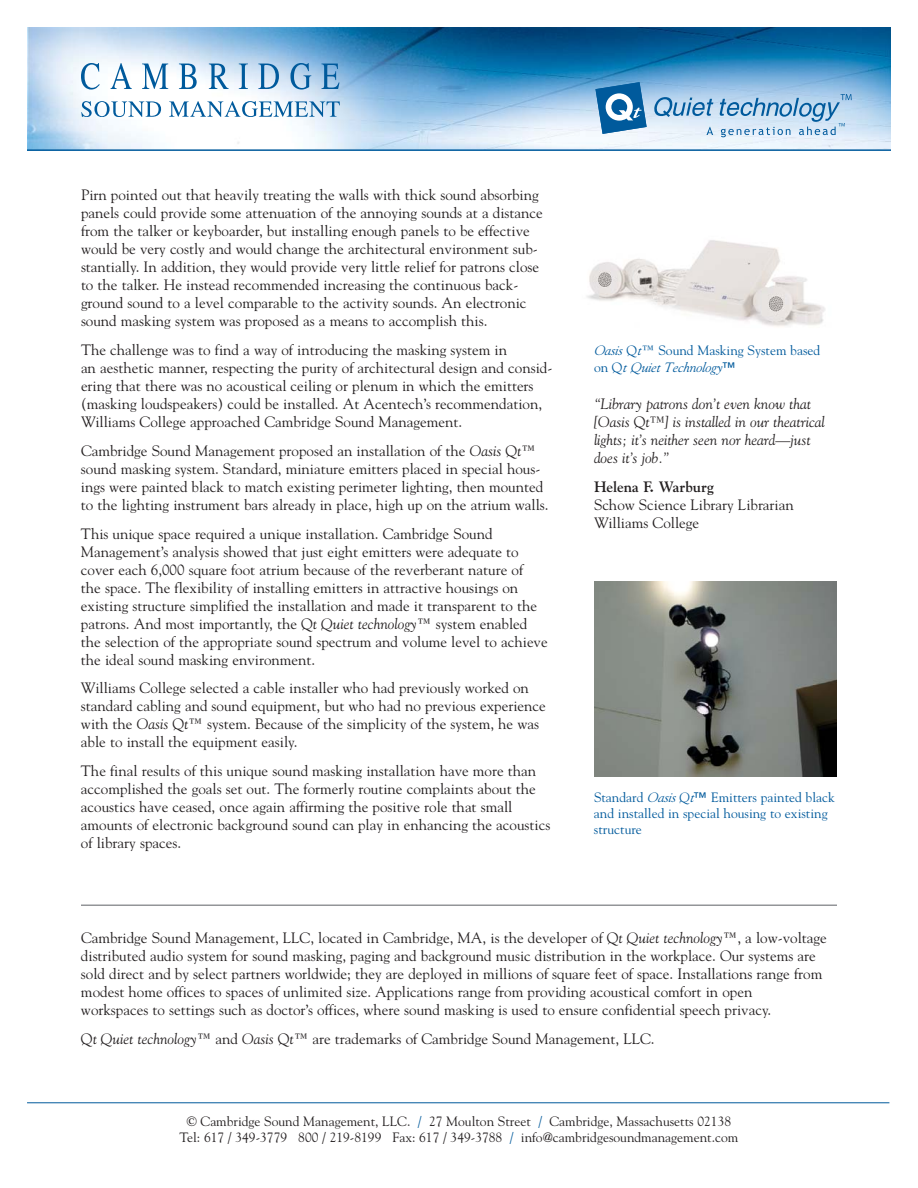
<style>
.page{position:relative;width:918px;height:1188px;background:#fff}
.page>*{position:absolute;margin:0;border:0;box-sizing:border-box;transform-origin:0 0}
.t1{font:15px/18px "Goudy";color:#231f20}
.t2{font:italic 15px/18px "Goudy";color:#231f20}
.t3{font:700 15px "Goudy";color:#231f20}
.t4{font:13.5px/16.2px "Goudy";color:#231f20;text-align:center}
.t5{font:13.5px/16.2px "Goudy";color:#005a9c}
.s1{font-style:italic}
.s2{font-family:"Helvetica"}
.s3{font-style:normal}
.s4{color:#005a9c}
</style>
<div class="page">
<img style="left:27px;top:27px;width:864px;height:122px">
<hr style="left:27px;top:1102px;width:862px;height:1px;background:#005a9c">
<hr style="left:27px;top:149px;width:864px;height:2px;background:#005a9c">
<img style="left:594px;top:582px;width:243px;height:194px">
<img style="left:587px;top:240px;width:238px;height:87px">
<hr style="left:81px;top:904px;width:756px;height:2px;background:#939598">
<svg style="left:81px;top:63px;width:19px;height:27px"></svg>
<svg style="left:111px;top:63px;width:21px;height:26px"></svg>
<svg style="left:142px;top:64px;width:26px;height:25px"></svg>
<svg style="left:179px;top:64px;width:18px;height:25px"></svg>
<svg style="left:209px;top:64px;width:20px;height:25px"></svg>
<svg style="left:239px;top:64px;width:9px;height:25px"></svg>
<svg style="left:258px;top:64px;width:21px;height:25px"></svg>
<svg style="left:290px;top:63px;width:21px;height:27px"></svg>
<svg style="left:321px;top:64px;width:18px;height:25px"></svg>
<svg style="left:81px;top:101px;width:80px;height:16px"></svg>
<svg style="left:169px;top:101px;width:171px;height:16px"></svg>
<svg style="left:596px;top:82px;width:51px;height:52px"></svg>
<svg style="left:654px;top:97px;width:59px;height:20px"></svg>
<svg style="left:706px;top:127px;width:7px;height:8px"></svg>
<svg style="left:719px;top:94px;width:132px;height:43px;background:#aacae4"></svg>
<p class="t1" style="left:81px;top:187px;width:463px">Pirn pointed out that heavily treating the walls with thick sound absorbing panels could provide some attenuation of the annoying sounds at a distance from the talker or keyboarder, but installing enough panels to be effective would be very costly and would change the architectural environment sub&shy;stantially. In addition, they would provide very little relief for patrons close to the talker. He instead recommended increasing the continuous back&shy;ground sound to a level comparable to the activity sounds. An electronic sound masking system was proposed as a means to accomplish this.</p>
<p class="t1" style="left:81px;top:342px;width:473px">The challenge was to find a way of introducing the masking system in<br>an aesthetic manner, respecting the purity of architectural design and consid&shy;ering that there was no acoustical ceiling or plenum in which the emitters (masking loudspeakers) could be installed. At Acentech’s recommendation, Williams College approached Cambridge Sound Management.</p>
<p class="t1" style="left:81px;top:443px;width:469px">Cambridge Sound Management proposed an installation of the <span class="s1">Oasis</span> Q<span class="s1">t</span>™ sound masking system. Standard, miniature emitters placed in special hous&shy;ings were painted black to match existing perimeter lighting, then mounted to the lighting instrument bars already in place, high up on the atrium walls.</p>
<p class="t1" style="left:81px;top:526px;width:468px">This unique space required a unique installation. Cambridge Sound Management’s analysis showed that just eight emitters were adequate to cover each 6,000 square foot atrium because of the reverberant nature of<br>the space. The flexibility of installing emitters in attractive housings on existing structure simplified the installation and made it transparent to the patrons. And most importantly, the Q<span class="s1">t Quiet technology</span>™ system enabled the selection of the appropriate sound spectrum and volume level to achieve the ideal sound masking environment.</p>
<p class="t1" style="left:81px;top:680px;width:466px">Williams College selected a cable installer who had previously worked on standard cabling and sound equipment, but who had no previous experience with the <span class="s1">Oasis</span> Q<span class="s1">t</span>™ system. Because of the simplicity of the system, he was able to install the equipment easily.</p>
<p class="t1" style="left:81px;top:763px;width:471px">The final results of this unique sound masking installation have more than accomplished the goals set out. The formerly routine complaints about the acoustics have ceased, once again affirming the positive role that small amounts of electronic background sound can play in enhancing the acoustics of library spaces.</p>
<p class="t5" style="left:594px;top:344px;width:228px"><span class="s1">Oasis</span>Q<span class="s1">t</span>™ Sound Masking System based o n Q <span class="s1">t Quiet Technology</span><span class="s2">™</span></p>
<p class="t2" style="left:594px;top:396px;width:232px">“Library patrons don’t even know that [Oasis <span class="s3">Q</span>t™] is installed in our theatrical lights; it’s neither seen nor heard—just does it’s job.”</p>
<p class="t3" style="left:594px;top:481px;width:121px">Helena F. Warburg</p>
<p class="t1" style="left:594px;top:497px;width:201px">Schow Science Library Librarian<br>Williams College</p>
<p class="t5" style="left:594px;top:790px;width:242px">Standard <span class="s1">OasisQt</span><span class="s2">™</span> Emitters painted black and installed in special housing to existing structure</p>
<p class="t1" style="left:81px;top:930px;width:747px">Cambridge Sound Management, LLC, located in Cambridge, MA, is the developer of Q<span class="s1">t Quiet technology</span>™, a low-voltage distributed audio system for sound masking, paging and background music distribution in the workplace. Our systems are sold direct and by select partners worldwide; they are deployed in millions of square feet of space. Installations range from modest home offices to spaces of unlimited size. Applications range from providing acoustical comfort in open<br>workspaces to settings such as doctor’s offices, where sound masking is used to ensure confidential speech privacy.</p>
<p class="t1" style="left:81px;top:1031px;width:575px">Q<span class="s1">t Quiet technology</span>™ and <span class="s1">Oasis</span> Q<span class="s1">t</span>™ are trademarks of Cambridge Sound Management, LLC.</p>
<p class="t4" style="left:180px;top:1115px;width:560px">© Cambridge Sound Management, LLC. <span class="s4">/</span> 27 Moulton Street <span class="s4">/</span> Cambridge, Massachusetts 02138<br>Tel: 617 / 349-3779 800 / 219-8199 Fax: 617 / 349-3788 <span class="s4">/</span> info@cambridgesoundmanagement.com</p>
</div>
